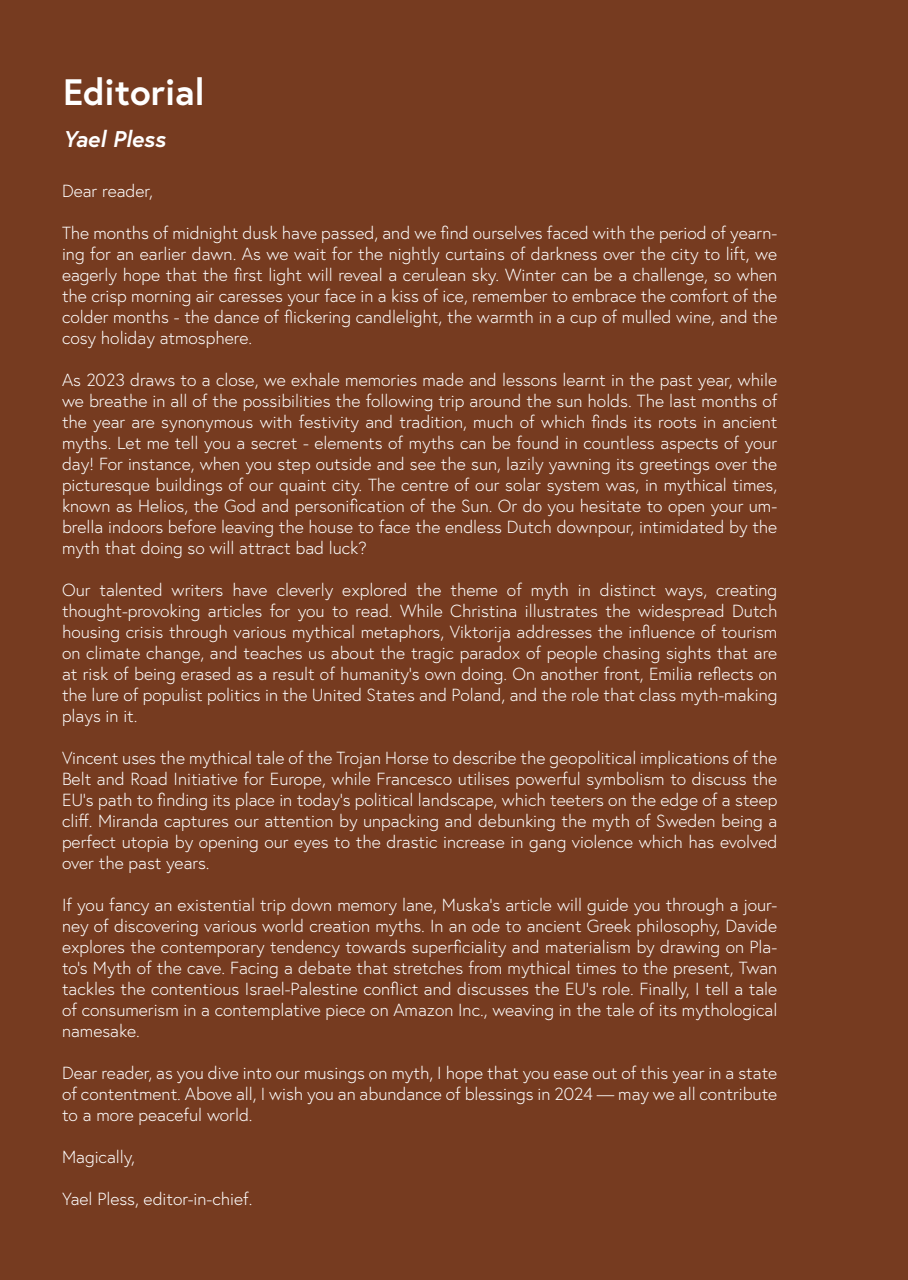
<style>
.page{position:relative;width:908px;height:1280px;background:#fff}
.page>*{position:absolute;margin:0;border:0;box-sizing:border-box;transform-origin:0 0}
.t1{font:700 36.75px "Europa";color:#fff}
.t2{font:italic 700 22.75px "Europa";color:#fff}
.t3{font:300 17.5px/21px "Europa";color:#fff;text-align:justify}
</style>
<div class="page">
<div style="left:1px;top:0;width:907px;height:1279px;background:#763b20"></div>
<p class="t1" style="left:63px;top:67px;width:143px">Editorial</p>
<p class="t2" style="left:63px;top:123px;width:104px">Yael Pless</p>
<p class="t3" style="left:62px;top:180px;width:92px">Dear reader,</p>
<p class="t3" style="left:62px;top:222px;width:717px">The months of midnight dusk have passed, and we find ourselves faced with the period of yearn&shy;ing for an earlier dawn. As we wait for the nightly curtains of darkness over the city to lift, we eagerly hope that the first light will reveal a cerulean sky. Winter can be a challenge, so when the crisp morning air caresses your face in a kiss of ice, remember to embrace the comfort of the colder months - the dance of flickering candlelight, the warmth in a cup of mulled wine, and the cosy holiday atmosphere.</p>
<p class="t3" style="left:62px;top:369px;width:717px">As 2023 draws to a close, we exhale memories made and lessons learnt in the past year, while we breathe in all of the possibilities the following trip around the sun holds. The last months of the year are synonymous with festivity and tradition, much of which finds its roots in ancient myths. Let me tell you a secret - elements of myths can be found in countless aspects of your day! For instance, when you step outside and see the sun, lazily yawning its greetings over the picturesque buildings of our quaint city. The centre of our solar system was, in mythical times, known as Helios, the God and personification of the Sun. Or do you hesitate to open your um&shy;brella indoors before leaving the house to face the endless Dutch downpour, intimidated by the myth that doing so will attract bad luck?</p>
<p class="t3" style="left:62px;top:579px;width:717px">Our talented writers have cleverly explored the theme of myth in distinct ways, creating thought-provoking articles for you to read. While Christina illustrates the widespread Dutch housing crisis through various mythical metaphors, Viktorija addresses the influence of tourism on climate change, and teaches us about the tragic paradox of people chasing sights that are at risk of being erased as a result of humanity’s own doing. On another front, Emilia reflects on the lure of populist politics in the United States and Poland, and the role that class myth-making plays in it.</p>
<p class="t3" style="left:62px;top:747px;width:717px">Vincent uses the mythical tale of the Trojan Horse to describe the geopolitical implications of the Belt and Road Initiative for Europe, while Francesco utilises powerful symbolism to discuss the EU’s path to finding its place in today’s political landscape, which teeters on the edge of a steep cliff. Miranda captures our attention by unpacking and debunking the myth of Sweden being a perfect utopia by opening our eyes to the drastic increase in gang violence which has evolved over the past years.</p>
<p class="t3" style="left:62px;top:894px;width:717px">If you fancy an existential trip down memory lane, Muska’s article will guide you through a jour&shy;ney of discovering various world creation myths. In an ode to ancient Greek philosophy, Davide explores the contemporary tendency towards superficiality and materialism by drawing on Pla&shy;to’s Myth of the cave. Facing a debate that stretches from mythical times to the present, Twan tackles the contentious Israel-Palestine conflict and discusses the EU’s role. Finally, I tell a tale of consumerism in a contemplative piece on Amazon Inc., weaving in the tale of its mythological namesake.</p>
<p class="t3" style="left:62px;top:1062px;width:717px">Dear reader, as you dive into our musings on myth, I hope that you ease out of this year in a state of contentment. Above all, I wish you an abundance of blessings in 2024 — may we all contribute to a more peaceful world.</p>
<p class="t3" style="left:62px;top:1146px;width:75px">Magically,</p>
<p class="t3" style="left:62px;top:1188px;width:192px">Yael Pless, editor-in-chief.</p>
</div>
